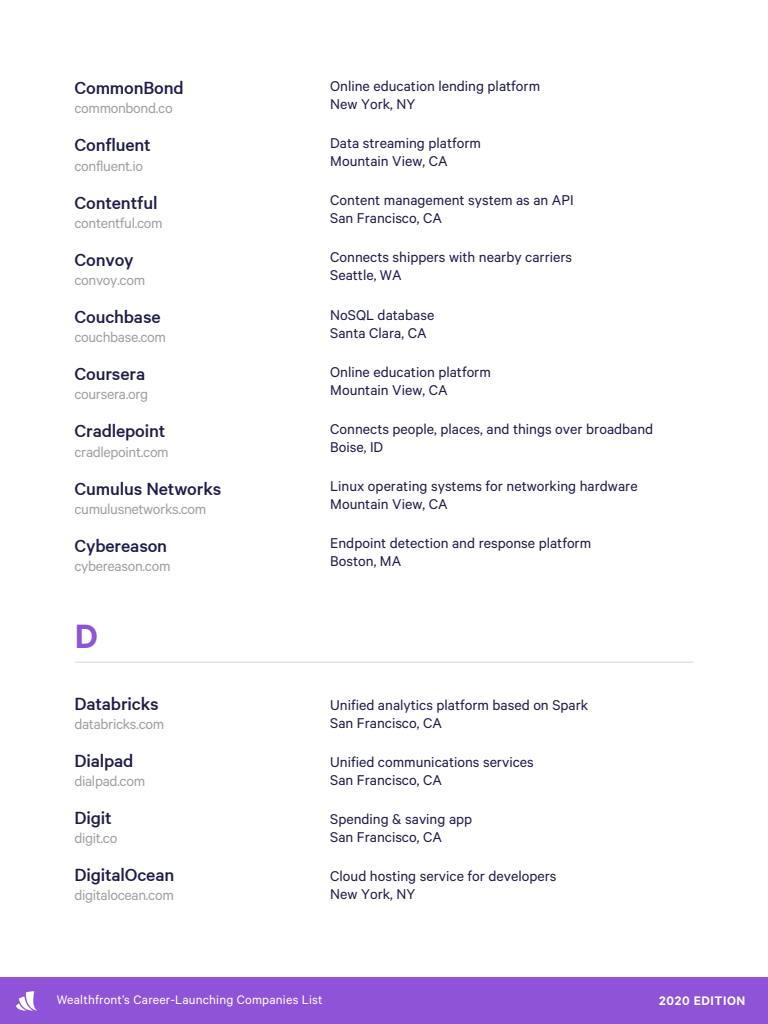
<style>
.page{position:relative;width:768px;height:1024px;background:#fff}
.page>*{position:absolute;margin:0;border:0;box-sizing:border-box;transform-origin:0 0}
.t1{font:600 38px "Calibre";color:#8f53d7}
.t2{font:500 20px "Calibre";letter-spacing:-.01em;color:#1d1b48}
.t3{font:16px/18px "Calibre";color:#1d1b48}
.t4{font:16px "Calibre";letter-spacing:-.02em;color:#a0a0a0}
.t5{font:14px "Calibre";letter-spacing:.015em;color:#fff}
.t6{font:600 14px "Calibre";letter-spacing:.04em;color:#fff}
</style>
<div class="page">
<div style="left:0;top:978px;width:768px;height:46px;background:#8f53d7"></div>
<svg style="left:16px;top:991px;width:21px;height:20px"></svg>
<hr style="left:75px;top:662px;width:619px;height:1px;background:#1d1b48">
<p class="t2" style="left:74px;top:76px;width:111px">CommonBond</p>
<p class="t4" style="left:74px;top:99px;width:100px">commonbond.co</p>
<p class="t2" style="left:74px;top:133px;width:78px">Confluent</p>
<p class="t4" style="left:74px;top:156px;width:70px">confluent.io</p>
<p class="t2" style="left:74px;top:191px;width:85px">Contentful</p>
<p class="t4" style="left:74px;top:213px;width:90px">contentful.com</p>
<p class="t2" style="left:74px;top:248px;width:61px">Convoy</p>
<p class="t4" style="left:74px;top:271px;width:72px">convoy.com</p>
<p class="t2" style="left:74px;top:305px;width:88px">Couchbase</p>
<p class="t4" style="left:74px;top:328px;width:93px">couchbase.com</p>
<p class="t2" style="left:74px;top:362px;width:72px">Coursera</p>
<p class="t4" style="left:74px;top:385px;width:75px">coursera.org</p>
<p class="t2" style="left:74px;top:419px;width:93px">Cradlepoint</p>
<p class="t4" style="left:74px;top:442px;width:96px">cradlepoint.com</p>
<p class="t2" style="left:74px;top:477px;width:148px">Cumulus Networks</p>
<p class="t4" style="left:74px;top:499px;width:134px">cumulusnetworks.com</p>
<p class="t2" style="left:74px;top:534px;width:94px">Cybereason</p>
<p class="t4" style="left:74px;top:557px;width:98px">cybereason.com</p>
<h1 class="t1" style="left:75px;top:614px;width:25px">D</h1>
<p class="t2" style="left:74px;top:692px;width:86px">Databricks</p>
<p class="t4" style="left:74px;top:715px;width:91px">databricks.com</p>
<p class="t2" style="left:74px;top:749px;width:60px">Dialpad</p>
<p class="t4" style="left:74px;top:772px;width:72px">dialpad.com</p>
<p class="t2" style="left:74px;top:806px;width:39px">Digit</p>
<p class="t4" style="left:74px;top:829px;width:44px">digit.co</p>
<p class="t2" style="left:74px;top:863px;width:101px">DigitalOcean</p>
<p class="t4" style="left:74px;top:886px;width:101px">digitalocean.com</p>
<p class="t3" style="left:330px;top:76px;width:211px">Online education lending platform<br>New York, NY</p>
<p class="t3" style="left:330px;top:134px;width:152px">Data streaming platform<br>Mountain View, CA</p>
<p class="t3" style="left:330px;top:191px;width:245px">Content management system as an API<br>San Francisco, CA</p>
<p class="t3" style="left:330px;top:248px;width:243px">Connects shippers with nearby carriers<br>Seattle, WA</p>
<p class="t3" style="left:330px;top:305px;width:106px">NoSQL database<br>Santa Clara, CA</p>
<p class="t3" style="left:330px;top:362px;width:162px">Online education platform<br>Mountain View, CA</p>
<p class="t3" style="left:330px;top:420px;width:325px">Connects people, places, and things over broadband<br>Boise, ID</p>
<p class="t3" style="left:330px;top:477px;width:309px">Linux operating systems for networking hardware<br>Mountain View, CA</p>
<p class="t3" style="left:330px;top:534px;width:263px">Endpoint detection and response platform<br>Boston, MA</p>
<p class="t3" style="left:330px;top:695px;width:260px">Unified analytics platform based on Spark<br>San Francisco, CA</p>
<p class="t3" style="left:330px;top:752px;width:205px">Unified communications services<br>San Francisco, CA</p>
<p class="t3" style="left:330px;top:809px;width:144px">Spending &amp; saving app<br>San Francisco, CA</p>
<p class="t3" style="left:330px;top:867px;width:228px">Cloud hosting service for developers<br>New York, NY</p>
<p class="t5" style="left:57px;top:992px;width:267px">Wealthfront’s Career-Launching Companies List</p>
<p class="t6" style="left:659px;top:992px;width:88px">2020 EDITION</p>
</div>
